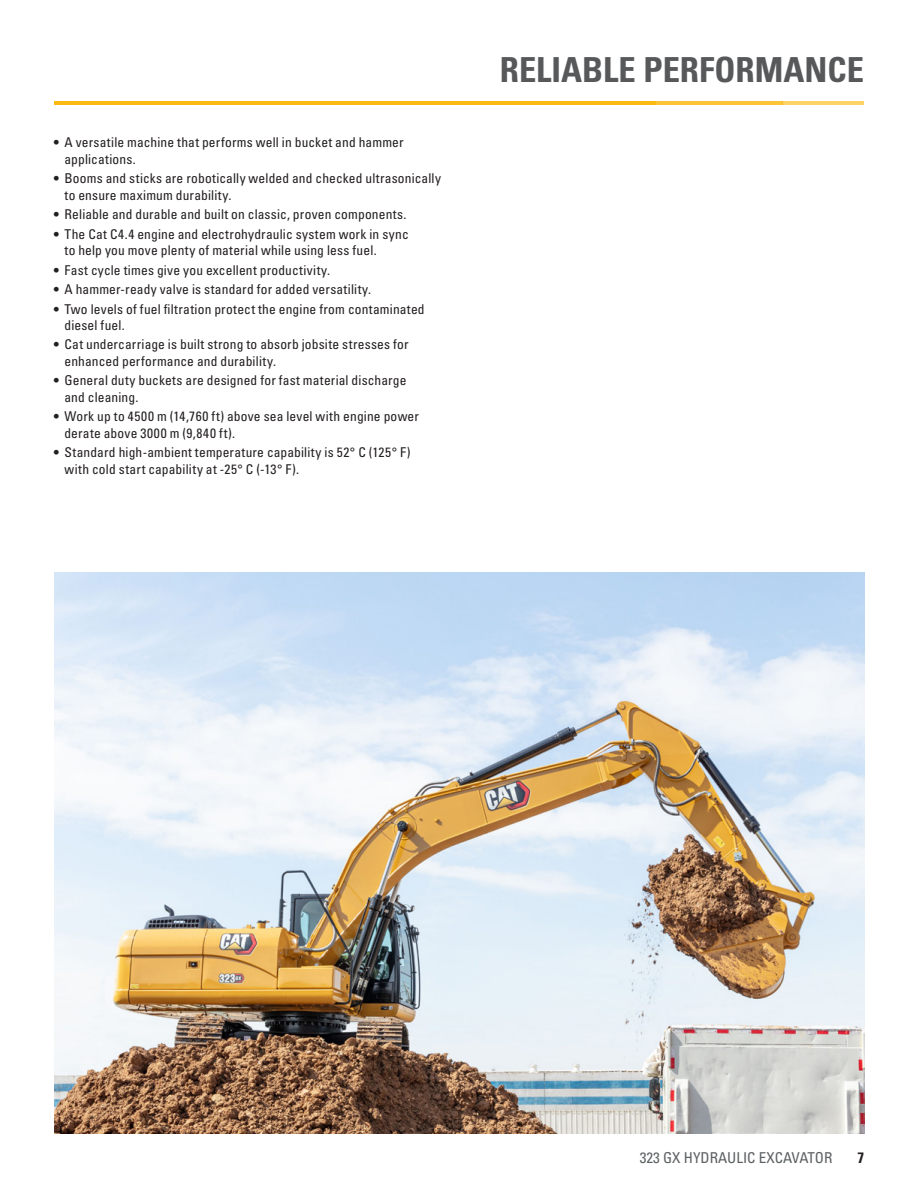
<style>
.page{position:relative;width:918px;height:1188px;background:#fff}
.page>*{position:absolute;margin:0;border:0;box-sizing:border-box;transform-origin:0 0}
.t1{font:34.5px "Univers LTCYR 67 Bold Cond";color:#57585a}
.t2{font:condensed 15px "Univers LTCYR 57";color:#5d6163}
.t3{font:15px "Univers LTCYR 67 Bold Cond";color:#231f20}
.t4{font:condensed 13.5px/16.5px "Univers LTCYR 57";letter-spacing:.015em;color:#231f20}
</style>
<div class="page">
<hr style="left:54px;top:101px;width:601px;height:4px;background:#fcba13">
<hr style="left:654px;top:101px;width:128px;height:4px;background:#fcc437">
<hr style="left:782px;top:101px;width:82px;height:4px;background:#fdd266">
<img style="left:54px;top:572px;width:810px;height:562px">
<p class="t4" style="left:65px;top:134px;width:341px;text-indent:-11px">• A versatile machine that performs well in bucket and hammer applications.</p>
<p class="t4" style="left:65px;top:170px;width:378px;text-indent:-11px">• Booms and sticks are robotically welded and checked ultrasonically to ensure maximum durability.</p>
<p class="t4" style="left:54px;top:206px;width:354px">• Reliable and durable and built on classic, proven components.</p>
<p class="t4" style="left:65px;top:225px;width:346px;text-indent:-11px">• The Cat C4.4 engine and electrohydraulic system work in sync to help you move plenty of material while using less fuel.</p>
<p class="t4" style="left:54px;top:261px;width:278px">• Fast cycle times give you excellent productivity.</p>
<p class="t4" style="left:54px;top:281px;width:319px">• A hammer-ready valve is standard for added versatility.</p>
<p class="t4" style="left:65px;top:300px;width:362px;text-indent:-11px">• Two levels of fuel filtration protect the engine from contaminated diesel fuel.</p>
<p class="t4" style="left:65px;top:336px;width:346px;text-indent:-11px">• Cat undercarriage is built strong to absorb jobsite stresses for enhanced performance and durability.</p>
<p class="t4" style="left:65px;top:372px;width:344px;text-indent:-11px">• General duty buckets are designed for fast material discharge and cleaning.</p>
<p class="t4" style="left:65px;top:408px;width:356px;text-indent:-11px">• Work up to 4500 m (14,760 ft) above sea level with engine power derate above 3000 m (9,840 ft).</p>
<p class="t4" style="left:65px;top:444px;width:347px;text-indent:-11px">• Standard high-ambient temperature capability is 52° C (125° F) with cold start capability at -25° C (-13° F).</p>
<h1 class="t1" style="left:500px;top:48px;width:366px">RELIABLE PERFORMANCE</h1>
<p class="t2" style="left:640px;top:1148px;width:194px">323 GX HYDRAULIC EXCAVATOR</p>
<p class="t3" style="left:857px;top:1148px;width:8px">7</p>
</div>
